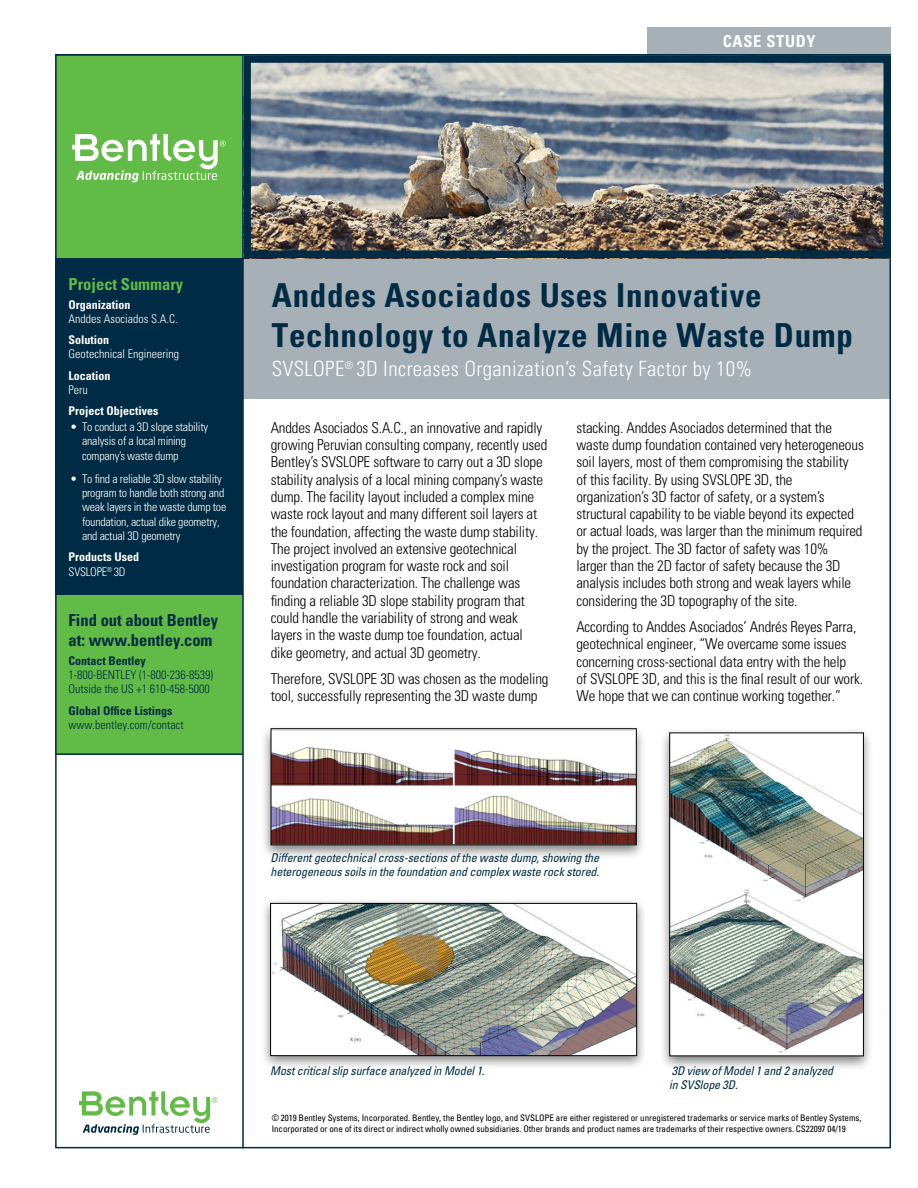
<style>
.page{position:relative;width:918px;height:1188px;background:#fff}
.page>*{position:absolute;margin:0;border:0;box-sizing:border-box;transform-origin:0 0}
.t1{font:700 condensed 33px/39.6px "Univers";letter-spacing:.02em;color:#002b44}
.t2{font:300 condensed 21px "Univers";letter-spacing:.02em;color:#fff}
.t3{font:700 condensed 16.5px/19.8px "Univers";color:#002b44}
.t4{font:700 condensed 16.5px "Univers";color:#62bb46}
.t5{font:700 condensed 16.5px "Univers";letter-spacing:.04em;color:#fff}
.t6{font:300 condensed 15px/17.2px "Univers";letter-spacing:-.01em;color:#000}
.t7{font:300 condensed 12px/14.4px "Univers";letter-spacing:-.02em;color:#fff}
.t8{font:italic condensed 12px/13.5px "Univers";letter-spacing:-.01em;color:#002b44}
.t9{font:300 condensed 12px/14.4px "Univers";color:#002b44}
.t10{font:700 condensed 12px/14.4px "Univers";color:#fff}
.t11{font:300 condensed 12px "Univers";color:#fff}
.t12{font:700 condensed 12px "Univers";color:#002b44}
.t13{font:condensed 9px/10.8px "Univers";letter-spacing:-.005em;color:#000}
.s1{font-weight:300}
</style>
<div class="page">
<div style="left:55px;top:494px;width:188px;height:260px;background:#62bb46"></div>
<hr style="left:56px;top:753px;width:187px;height:2px;background:#002b44">
<div style="left:55px;top:55px;width:188px;height:204px;background:#62bb46"></div>
<svg style="left:72px;top:134px;width:154px;height:48px"></svg>
<div style="left:648px;top:27px;width:243px;height:27px;background:#a7afb7"></div>
<div style="left:243px;top:258px;width:648px;height:141px;background:#a7afb7"></div>
<hr style="left:242px;top:55px;width:2px;height:1093px;background:#002b44">
<img style="left:252px;top:64px;width:630px;height:185px">
<div style="left:243px;top:55px;width:648px;height:203px;border:8px solid #002b44"></div>
<div style="left:55px;top:258px;width:187px;height:336px;background:#002b44"></div>
<div style="left:261px;top:723px;width:386px;height:137px;background:#000;opacity:.5"></div>
<img style="left:270px;top:728px;width:367px;height:118px">
<div style="left:260px;top:897px;width:387px;height:174px;background:#000;opacity:.5"></div>
<img style="left:270px;top:903px;width:367px;height:153px">
<div style="left:659px;top:727px;width:215px;height:344px;background:#000;opacity:.5"></div>
<img style="left:669px;top:732px;width:195px;height:325px">
<svg style="left:79px;top:1091px;width:138px;height:44px"></svg>
<hr style="left:56px;top:54px;width:834px;height:2px;background:#002b44">
<p class="t5" style="left:723px;top:31px;width:95px">CASE STUDY</p>
<p class="t4" style="left:69px;top:274px;width:116px">Project Summary</p>
<p class="t10" style="left:69px;top:297px;width:64px">Organization</p>
<p class="t11" style="left:69px;top:311px;width:111px">Anddes Asociados S.A.C.</p>
<p class="t10" style="left:69px;top:333px;width:42px">Solution</p>
<p class="t11" style="left:69px;top:347px;width:112px">Geotechnical Engineering</p>
<p class="t10" style="left:69px;top:368px;width:43px">Location</p>
<p class="t7" style="left:69px;top:383px;width:21px">Peru</p>
<p class="t10" style="left:69px;top:404px;width:91px">Project Objectives</p>
<p class="t7" style="left:82px;top:420px;width:128px;text-indent:-12px">• To conduct a 3D slope stability analysis of a local mining company’s waste dump</p>
<p class="t7" style="left:82px;top:471px;width:146px;text-indent:-12px">• To find a reliable 3D slow stability program to handle both strong and weak layers in the waste dump toe foundation, actual dike geometry, and actual 3D geometry</p>
<p class="t10" style="left:69px;top:550px;width:72px">Products Used<br><span class="s1">SVSLOPE</span><sup>®</sup> <span class="s1">3D</span></p>
<p class="t3" style="left:69px;top:610px;width:151px">Find out about Bentley at: www.bentley.com</p>
<p class="t12" style="left:69px;top:653px;width:79px">Contact Bentley</p>
<p class="t9" style="left:69px;top:668px;width:146px">1-800-BENTLEY (1-800-236-8539)<br>Outside the US +1 610-458-5000</p>
<p class="t12" style="left:69px;top:703px;width:105px">Global Office Listings</p>
<p class="t9" style="left:69px;top:718px;width:117px">www.bentley.com/contact</p>
<h1 class="t1" style="left:272px;top:276px;width:583px">Anddes Asociados Uses Innovative<br>Technology to Analyze Mine Waste Dump</h1>
<h2 class="t2" style="left:272px;top:356px;width:482px">SVSLOPE<sup>®</sup> 3D Increases Organization’s Safety Factor by 10%</h2>
<p class="t6" style="left:271px;top:419px;width:278px">Anddes Asociados S.A.C., an innovative and rapidly growing Peruvian consulting company, recently used Bentley’s SVSLOPE software to carry out a 3D slope stability analysis of a local mining company’s waste dump. The facility layout included a complex mine waste rock layout and many different soil layers at the foundation, affecting the waste dump stability.<br>The project involved an extensive geotechnical investigation program for waste rock and soil foundation characterization. The challenge was finding a reliable 3D slope stability program that could handle the variability of strong and weak layers in the waste dump toe foundation, actual dike geometry, and actual 3D geometry.</p>
<p class="t6" style="left:271px;top:670px;width:279px">Therefore, SVSLOPE 3D was chosen as the modeling tool, successfully representing the 3D waste dump</p>
<p class="t6" style="left:576px;top:419px;width:289px">stacking. Anddes Asociados determined that the waste dump foundation contained very heterogeneous soil layers, most of them compromising the stability<br>of this facility. By using SVSLOPE 3D, the organization’s 3D factor of safety, or a system’s structural capability to be viable beyond its expected or actual loads, was larger than the minimum required by the project. The 3D factor of safety was 10%<br>larger than the 2D factor of safety because the 3D analysis includes both strong and weak layers while considering the 3D topography of the site.</p>
<p class="t6" style="left:576px;top:618px;width:288px">According to Anddes Asociados’ Andrés Reyes Parra, geotechnical engineer, “We overcame some issues concerning cross-sectional data entry with the help<br>of SVSLOPE 3D, and this is the final result of our work.<br>We hope that we can continue working together.”</p>
<p class="t8" style="left:271px;top:851px;width:330px">Different geotechnical cross-sections of the waste dump, showing the heterogeneous soils in the foundation and complex waste rock stored.</p>
<p class="t8" style="left:270px;top:1064px;width:216px">Most critical slip surface analyzed in Model 1.</p>
<p class="t8" style="left:669px;top:1064px;width:165px">3D view of Model 1 and 2 analyzed in SVSlope 3D.</p>
<p class="t13" style="left:272px;top:1112px;width:591px">© 2019 Bentley Systems, Incorporated. Bentley, the Bentley logo, and SVSLOPE are either registered or unregistered trademarks or service marks of Bentley Systems,<br>Incorporated or one of its direct or indirect wholly owned subsidiaries. Other brands and product names are trademarks of their respective owners. CS22097 04/19</p>
</div>
